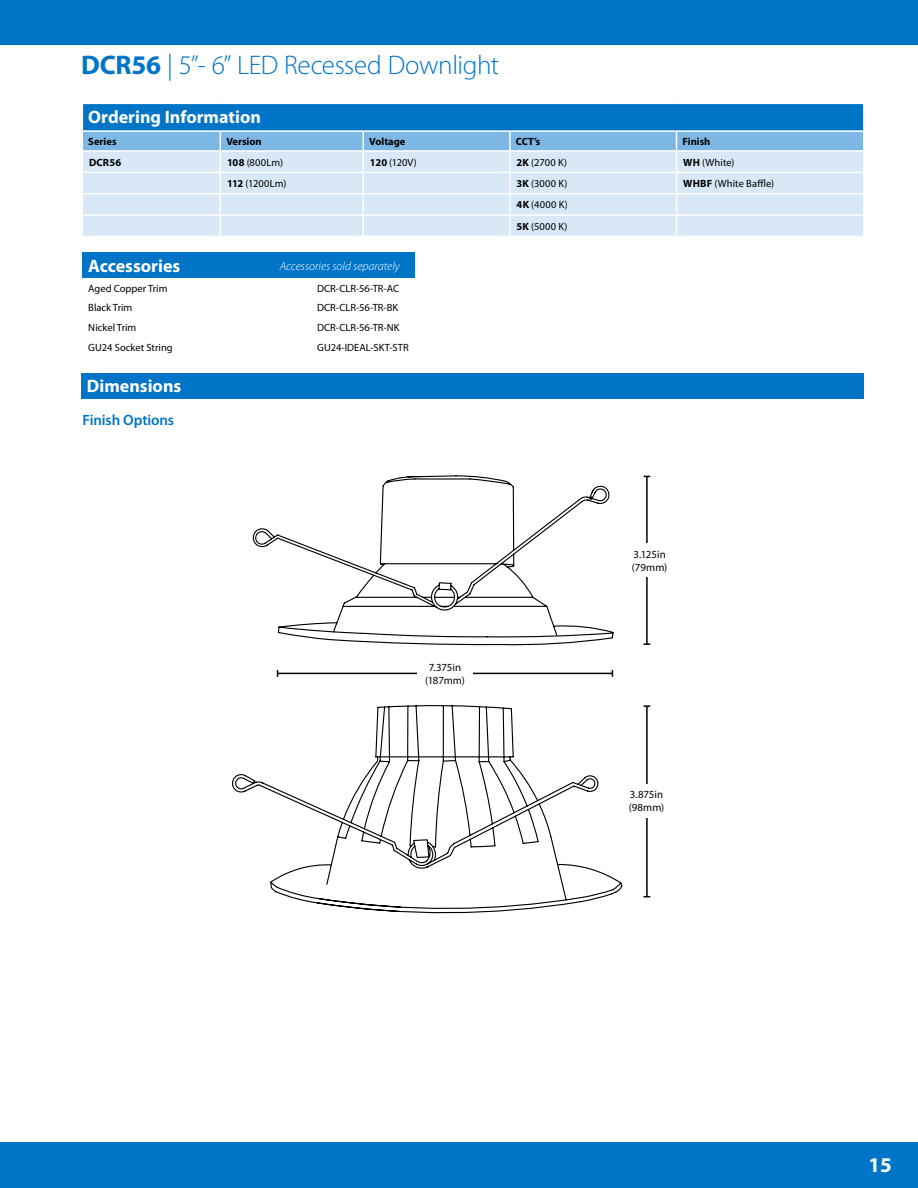
<style>
.page{position:relative;width:918px;height:1188px;background:#fff}
.page>*{position:absolute;margin:0;border:0;box-sizing:border-box;transform-origin:0 0}
.t1{font:300 27px "Myriad Pro";letter-spacing:-.015em;color:#0075c8}
.t2{font:700 21px "Myriad Pro";color:#fff}
.t3{font:700 18px "Myriad Pro";color:#fff}
.t4{font:600 15px "Myriad Pro";letter-spacing:-.01em;color:#0075c8}
.t5{font:italic 300 12px "Myriad Pro";color:#fff}
.t6{font:10.95px/13px "Myriad Pro";color:#000}
.t7{font:10.5px "Myriad Pro";color:#000}
.t8{font:700 10.5px "Myriad Pro";color:#000}
.t9{font:10.5px/21.5px "Myriad Pro";letter-spacing:.03em;color:#000}
.s1{font-weight:700}
</style>
<div class="page">
<div style="left:0;top:1142px;width:918px;height:46px;background:#0075c8"></div>
<div style="left:0;top:0;width:918px;height:45px;background:#0075c8"></div>
<svg style="left:82px;top:104px;width:782px;height:132px;background:#a3cbea"></svg>
<hr style="left:863px;top:104px;width:2px;height:26px;background:#fff">
<hr style="left:82px;top:130px;width:138px;height:2px;background:#fff">
<hr style="left:220px;top:130px;width:143px;height:2px;background:#fff">
<hr style="left:363px;top:130px;width:147px;height:2px;background:#fff">
<hr style="left:510px;top:130px;width:167px;height:2px;background:#fff">
<hr style="left:677px;top:130px;width:188px;height:2px;background:#fff">
<div style="left:81px;top:373px;width:783px;height:26px;background:#0075c8"></div>
<hr style="left:646px;top:476px;width:2px;height:168px;background:#000">
<svg style="left:644px;top:643px;width:6px;height:2px"></svg>
<hr style="left:646px;top:706px;width:2px;height:191px;background:#000">
<hr style="left:278px;top:673px;width:334px;height:1px;background:#000">
<div style="left:82px;top:252px;width:333px;height:26px;background:#0075c8"></div>
<svg style="left:252px;top:475px;width:362px;height:171px"></svg>
<div style="left:622px;top:543px;width:55px;height:34px;background:#fff"></div>
<div style="left:619px;top:784px;width:55px;height:34px;background:#fff"></div>
<div style="left:417px;top:657px;width:55px;height:33px;background:#fff"></div>
<svg style="left:232px;top:705px;width:391px;height:209px"></svg>
<h1 class="t1" style="left:81px;top:49px;width:420px"><span class="s1">DCR56</span> | 5”- 6” LED Recessed Downlight</h1>
<h3 class="t3" style="left:88px;top:105px;width:174px">Ordering Information</h3>
<p class="t8" style="left:88px;top:135px;width:30px">Series</p>
<p class="t8" style="left:226px;top:135px;width:37px">Version</p>
<p class="t8" style="left:369px;top:135px;width:38px">Voltage</p>
<p class="t8" style="left:516px;top:135px;width:26px">CCT’s</p>
<p class="t8" style="left:683px;top:135px;width:29px">Finish</p>
<p class="t8" style="left:89px;top:155px;width:34px">DCR56</p>
<p class="t7" style="left:227px;top:156px;width:58px"><span class="s1">108</span> (800Lm)</p>
<p class="t7" style="left:370px;top:156px;width:48px"><span class="s1">120</span> (120V)</p>
<p class="t7" style="left:517px;top:156px;width:52px"><span class="s1">2K</span> (2700 K)</p>
<p class="t7" style="left:683px;top:156px;width:53px"><span class="s1">WH</span> (White)</p>
<p class="t7" style="left:227px;top:177px;width:61px"><span class="s1">112</span> (1200Lm)</p>
<p class="t7" style="left:517px;top:177px;width:52px"><span class="s1">3K</span> (3000 K)</p>
<p class="t7" style="left:683px;top:177px;width:92px"><span class="s1">WHBF</span> (White Baffle)</p>
<p class="t9" style="left:517px;top:194px;width:53px"><span class="s1">4K</span> (4000 K)<br><span class="s1">5K</span> (5000 K)</p>
<h3 class="t3" style="left:88px;top:254px;width:93px">Accessories</h3>
<p class="t7" style="left:88px;top:282px;width:81px">Aged Copper Trim</p>
<p class="t7" style="left:317px;top:282px;width:83px">DCR-CLR-56-TR-AC</p>
<p class="t7" style="left:88px;top:301px;width:46px">Black Trim</p>
<p class="t7" style="left:317px;top:301px;width:82px">DCR-CLR-56-TR-BK</p>
<p class="t7" style="left:88px;top:321px;width:50px">Nickel Trim</p>
<p class="t7" style="left:317px;top:321px;width:84px">DCR-CLR-56-TR-NK</p>
<p class="t7" style="left:88px;top:341px;width:86px">GU24 Socket String</p>
<p class="t7" style="left:317px;top:341px;width:93px">GU24-IDEAL-SKT-STR</p>
<p class="t5" style="left:280px;top:259px;width:122px">Accessories sold separately</p>
<h3 class="t3" style="left:87px;top:374px;width:96px">Dimensions</h3>
<h3 class="t4" style="left:82px;top:410px;width:93px">Finish Options</h3>
<p class="t6" style="left:425px;top:661px;width:41px;text-align:center">7.375in (187mm)</p>
<p class="t6" style="left:632px;top:547px;width:37px">3.125in (79mm)</p>
<p class="t6" style="left:629px;top:788px;width:37px">3.875in (98mm)</p>
<h2 class="t2" style="left:869px;top:1151px;width:25px">15</h2>
</div>
